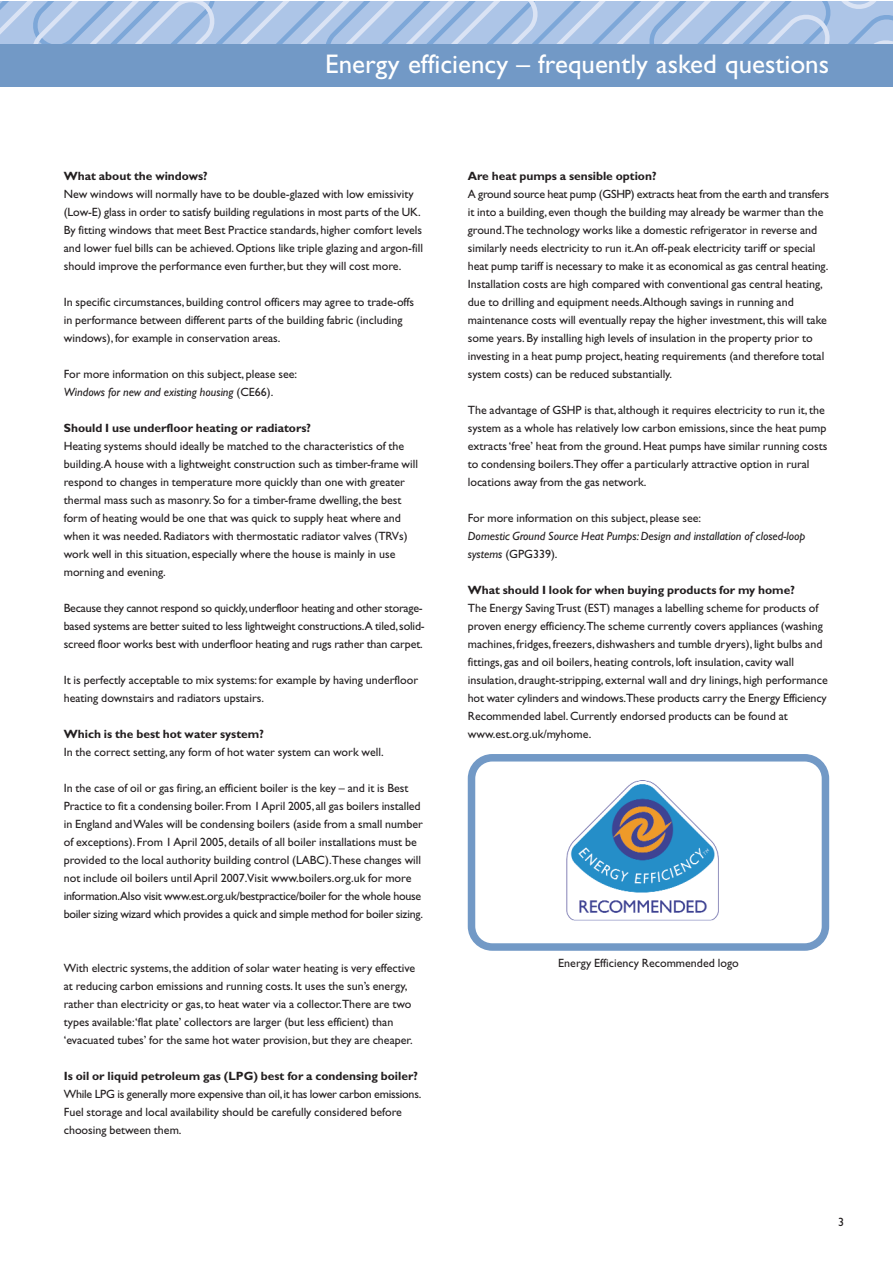
<style>
.page{position:relative;width:893px;height:1263px;background:#fff}
.page>*{position:absolute;margin:0;border:0;box-sizing:border-box;transform-origin:0 0}
.t1{font:27px "Gill Sans";color:#fff}
.t2{font:12px/18px "Gill Sans";color:#231f20}
.t3{font:700 12px "Gill Sans";color:#231f20}
.t4{font:italic 12px/18px "Gill Sans";color:#231f20}
.s1{font-style:italic}
.s2{font-style:normal}
</style>
<div class="page">
<svg style="left:0;top:1px;width:893px;height:43px;background:#acc5e6"></svg>
<div style="left:0;top:44px;width:893px;height:42px;background:#7299c6"></div>
<svg style="left:468px;top:754px;width:361px;height:197px"></svg>
<h1 class="t1" style="left:325px;top:55px;width:505px">Energy efficiency – frequently asked questions</h1>
<p class="t3" style="left:64px;top:171px;width:145px">What about the windows?</p>
<p class="t2" style="left:64px;top:186px;width:361px">New windows will normally have to be double-glazed with low emissivity (Low-E) glass in order to satisfy building regulations in most parts of the UK.<br>By fitting windows that meet Best Practice standards,higher comfort levels and lower fuel bills can be achieved.Options like triple glazing and argon-fill should improve the performance even further,but they will cost more.</p>
<p class="t2" style="left:64px;top:294px;width:352px">In specific circumstances,building control officers may agree to trade-offs in performance between different parts of the building fabric (including windows),for example in conservation areas.</p>
<p class="t2" style="left:64px;top:366px;width:235px">For more information on this subject,please see:<br><span class="s1">Windows for new and existing housing</span> (CE66).</p>
<p class="t3" style="left:64px;top:423px;width:249px">Should I use underfloor heating or radiators?</p>
<p class="t2" style="left:64px;top:438px;width:356px">Heating systems should ideally be matched to the characteristics of the building.A house with a lightweight construction such as timber-frame will respond to changes in temperature more quickly than one with greater thermal mass such as masonry.So for a timber-frame dwelling,the best form of heating would be one that was quick to supply heat where and when it was needed.Radiators with thermostatic radiator valves (TRVs) work well in this situation,especially where the house is mainly in use morning and evening.</p>
<p class="t2" style="left:64px;top:600px;width:363px">Because they cannot respond so quickly,underfloor heating and other storage&shy;based systems are better suited to less lightweight constructions.A tiled,solid&shy;screed floor works best with underfloor heating and rugs rather than carpet.</p>
<p class="t2" style="left:64px;top:672px;width:356px">It is perfectly acceptable to mix systems:for example by having underfloor heating downstairs and radiators upstairs.</p>
<p class="t3" style="left:64px;top:729px;width:202px">Which is the best hot water system?</p>
<p class="t2" style="left:64px;top:744px;width:321px">In the correct setting,any form of hot water system can work well.</p>
<p class="t2" style="left:64px;top:780px;width:361px">In the case of oil or gas firing,an efficient boiler is the key – and it is Best Practice to fit a condensing boiler.From 1 April 2005,all gas boilers installed in England and Wales will be condensing boilers (aside from a small number of exceptions).From 1 April 2005,details of all boiler installations must be provided to the local authority building control (LABC).These changes will not include oil boilers until April 2007.Visit www.boilers.org.uk for more information.Also visit www.est.org.uk/bestpractice/boiler for the whole house boiler sizing wizard which provides a quick and simple method for boiler sizing.</p>
<p class="t2" style="left:64px;top:960px;width:353px">With electric systems,the addition of solar water heating is very effective at reducing carbon emissions and running costs.It uses the sun’s energy, rather than electricity or gas,to heat water via a collector.There are two types available:‘flat plate’ collectors are larger (but less efficient) than ‘evacuated tubes’ for the same hot water provision,but they are cheaper.</p>
<p class="t3" style="left:64px;top:1071px;width:356px">Is oil or liquid petroleum gas (LPG) best for a condensing boiler?</p>
<p class="t2" style="left:64px;top:1086px;width:359px">While LPG is generally more expensive than oil,it has lower carbon emissions.<br>Fuel storage and local availability should be carefully considered before choosing between them.</p>
<p class="t3" style="left:468px;top:171px;width:190px">Are heat pumps a sensible option?</p>
<p class="t2" style="left:468px;top:186px;width:363px">A ground source heat pump (GSHP) extracts heat from the earth and transfers it into a building,even though the building may already be warmer than the ground.The technology works like a domestic refrigerator in reverse and similarly needs electricity to run it.An off-peak electricity tariff or special heat pump tariff is necessary to make it as economical as gas central heating.<br>Installation costs are high compared with conventional gas central heating, due to drilling and equipment needs.Although savings in running and maintenance costs will eventually repay the higher investment,this will take some years.By installing high levels of insulation in the property prior to investing in a heat pump project,heating requirements (and therefore total system costs) can be reduced substantially.</p>
<p class="t2" style="left:468px;top:402px;width:361px">The advantage of GSHP is that,although it requires electricity to run it,the system as a whole has relatively low carbon emissions,since the heat pump extracts ‘free’ heat from the ground.Heat pumps have similar running costs to condensing boilers.They offer a particularly attractive option in rural locations away from the gas network.</p>
<p class="t2" style="left:468px;top:510px;width:235px">For more information on this subject,please see:</p>
<p class="t4" style="left:468px;top:528px;width:339px">Domestic Ground Source Heat Pumps:Design and installation of closed-loop systems <span class="s2">(GPG339).</span></p>
<p class="t3" style="left:468px;top:585px;width:329px">What should I look for when buying products for my home?</p>
<p class="t2" style="left:468px;top:600px;width:362px">The Energy Saving Trust (EST) manages a labelling scheme for products of proven energy efficiency.The scheme currently covers appliances (washing machines,fridges,freezers,dishwashers and tumble dryers),light bulbs and fittings,gas and oil boilers,heating controls,loft insulation,cavity wall insulation,draught-stripping,external wall and dry linings,high performance hot water cylinders and windows.These products carry the Energy Efficiency Recommended label.Currently endorsed products can be found at www.est.org.uk/myhome.</p>
<p class="t2" style="left:558px;top:955px;width:182px">Energy Efficiency Recommended logo</p>
<p class="t2" style="left:838px;top:1214px;width:7px">3</p>
</div>
